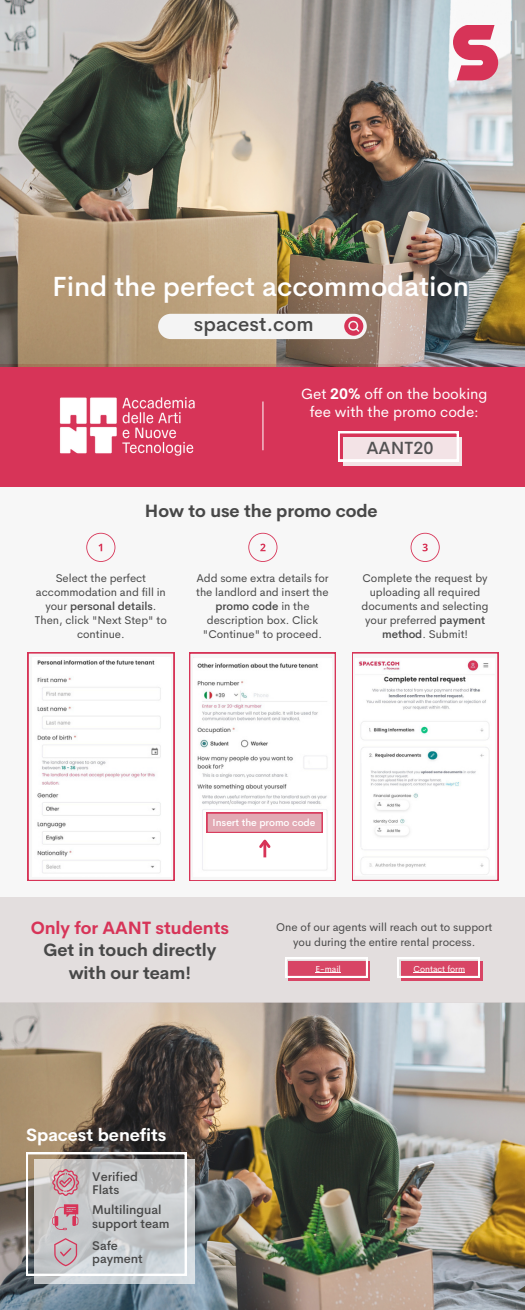
<style>
.page{position:relative;width:525px;height:1310px;background:#f7f7f7}
.page>*{position:absolute;margin:0;border:0;box-sizing:border-box;transform-origin:0 0}
.t1{font:500 27.5px "Cerebri Sans";color:#fff}
.t2{font:500 20px "Cerebri Sans";letter-spacing:.005em;color:#484848}
.t3{font:700 17.5px/22.5px "Cerebri Sans";color:#484848;text-align:center}
.t4{font:700 17.5px "Cerebri Sans";letter-spacing:-.005em;color:#fff}
.t5{font:500 17.5px "Cerebri Sans";letter-spacing:-.005em;color:#535253}
.t6{font:15px/18.8px "Cerebri Sans";color:#fff;text-align:center}
.t7{font:500 12.5px/13.1px "Cerebri Sans";letter-spacing:-.005em;color:#484848}
.t8{font:11.25px/14px "Cerebri Sans";letter-spacing:-.005em;color:#484848;text-align:center}
.t9{font:500 10px "Cerebri Sans";letter-spacing:-.005em;color:#fff}
.t10{font:8.75px "Cerebri Sans";color:#fff}
.s1{font-weight:700}
.s2{font-weight:500}
.s3{color:#d73458}
</style>
<div class="page">
<img style="left:0;top:1003px;width:525px;height:307px">
<svg style="left:35px;top:1159px;width:160px;height:125px;background:#d0d4d8"></svg>
<div style="left:0;top:364px;width:525px;height:123px;background:#d73458"></div>
<img style="left:0;top:0;width:525px;height:367px">
<img style="left:59px;top:397px;width:136px;height:59px">
<hr style="left:262px;top:401px;width:1px;height:49px;background:#fff">
<div style="left:158px;top:314px;width:209px;height:25px;background:#f4f4f4;border-radius:13px"></div>
<div style="left:344px;top:317px;width:19px;height:19px;background:#d73458;border-radius:50%"></div>
<svg style="left:348px;top:320px;width:11px;height:12px"></svg>
<svg style="left:453px;top:25px;width:45px;height:55px"></svg>
<svg style="left:26px;top:1152px;width:160px;height:123px;background:#c4c0c2"></svg>
<svg style="left:86px;top:533px;width:29px;height:29px"></svg>
<svg style="left:248px;top:533px;width:29px;height:29px"></svg>
<svg style="left:411px;top:533px;width:29px;height:29px"></svg>
<svg style="left:28px;top:653px;width:146px;height:227px"></svg>
<img style="left:32px;top:658px;width:138px;height:218px">
<svg style="left:189px;top:653px;width:147px;height:228px"></svg>
<img style="left:193px;top:658px;width:139px;height:218px">
<svg style="left:343px;top:437px;width:119px;height:29px"></svg>
<svg style="left:338px;top:431px;width:120px;height:30px;background:#f1d0d7"></svg>
<hr style="left:263px;top:841px;width:3px;height:16px;background:#d73457">
<svg style="left:207px;top:813px;width:115px;height:37px"></svg>
<svg style="left:352px;top:653px;width:146px;height:227px"></svg>
<img style="left:356px;top:657px;width:139px;height:219px">
<div style="left:0;top:898px;width:525px;height:105px;background:#e3dede"></div>
<div style="left:289px;top:961px;width:81px;height:20px;background:#d84565"></div>
<div style="left:401px;top:961px;width:81px;height:20px;background:#d84565"></div>
<svg style="left:397px;top:957px;width:83px;height:21px"></svg>
<svg style="left:285px;top:957px;width:83px;height:21px"></svg>
<hr style="left:414px;top:972px;width:51px;height:1px;background:#fff">
<h5 class="t1" style="left:52px;top:269px;width:418px">Find the perfect accommodation</h5>
<p class="t2" style="left:194px;top:311px;width:121px">spacest.com</p>
<h3 class="t6" style="left:301px;top:384px;width:188px">Get <span class="s1">20%</span> off on the booking fee with the promo code:</h3>
<h4 class="t5" style="left:366px;top:437px;width:69px">AANT20</h4>
<p class="t3" style="left:145px;top:500px;width:234px">How to use the promo code</p>
<p class="t8" style="left:36px;top:571px;width:131px">Select the perfect accommodation and fill in your <span class="s2">personal details</span>.</p>
<p class="t8" style="left:35px;top:613px;width:133px">Then, click "Next Step" to continue.</p>
<p class="t8" style="left:196px;top:571px;width:134px">Add some extra details for the landlord and insert the <span class="s2">promo code</span> in the description box. Click "Continue" to proceed.</p>
<p class="t8" style="left:362px;top:571px;width:128px">Complete the request by uploading all required documents and selecting your preferred <span class="s2">payment method</span>. Submit!</p>
<p class="t9" style="left:213px;top:816px;width:104px">Insert the promo code</p>
<h4 class="t3" style="left:31px;top:916px;width:200px"><span class="s3">Only for AANT students<br></span>Get in touch directly with our team!</h4>
<p class="t8" style="left:276px;top:920px;width:218px">One of our agents will reach out to support you during the entire rental process.</p>
<p class="t10" style="left:316px;top:963px;width:27px">E-mail</p>
<p class="t10" style="left:414px;top:963px;width:53px">Contact form</p>
<p class="t4" style="left:26px;top:1123px;width:142px">Spacest benefits</p>
<p class="t7" style="left:92px;top:1169px;width:47px">Verified<br>Flats</p>
<p class="t7" style="left:92px;top:1203px;width:79px">Multilingual support team</p>
<p class="t7" style="left:92px;top:1239px;width:52px">Safe payment</p>
</div>
